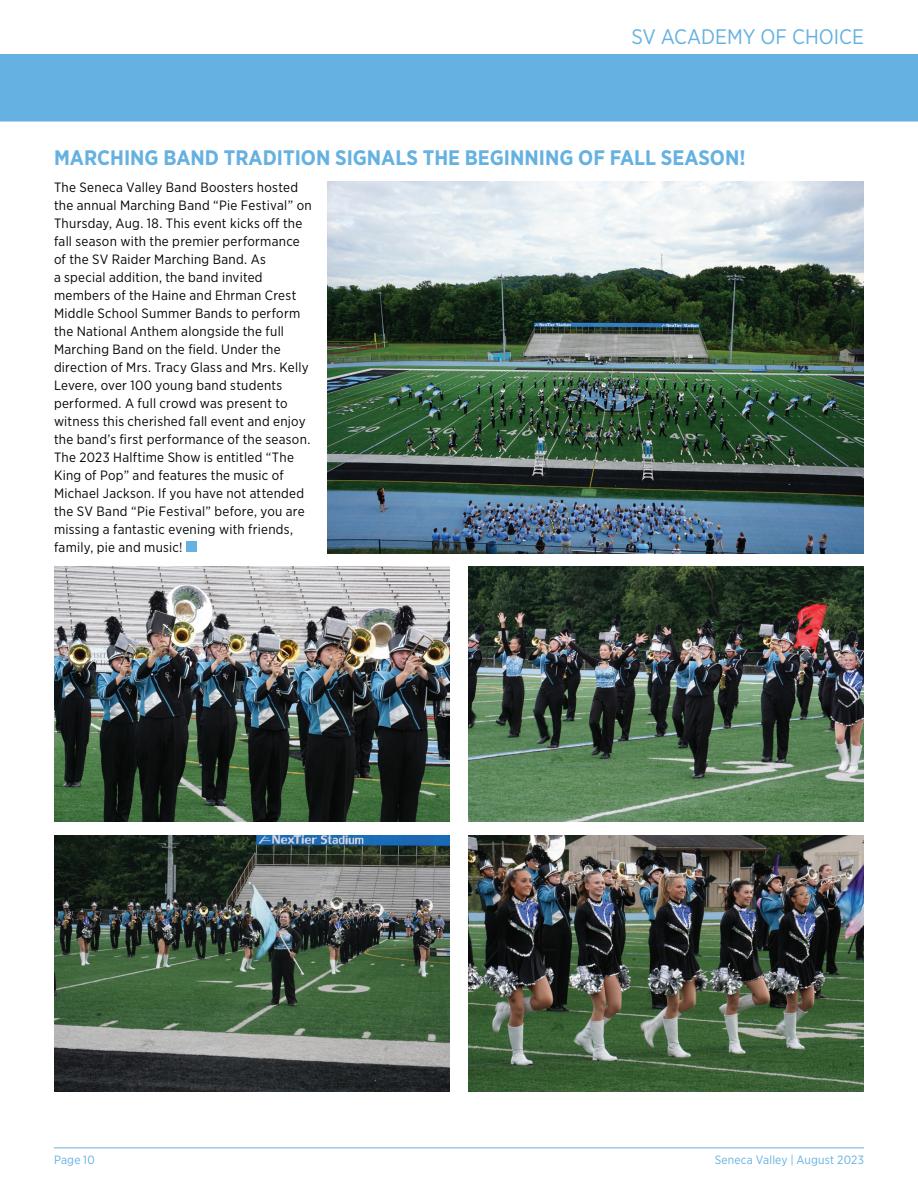
<style>
.page{position:relative;width:918px;height:1188px;background:#fff}
.page>*{position:absolute;margin:0;border:0;box-sizing:border-box;transform-origin:0 0}
.t1{font:700 21px "Gotham Narrow";color:#65b1e1}
.t2{font:21px "Gotham Narrow";color:#65b1e1}
.t3{font:13.5px/18px "Gotham Narrow";letter-spacing:.02em;color:#040503}
.t4{font:12px "Gotham Narrow";letter-spacing:.015em;color:#65b1e1}
</style>
<div class="page">
<hr style="left:54px;top:1148px;width:810px;height:1px;background:#65b1e1">
<div style="left:186px;top:541px;width:11px;height:11px;background:#65b1e1"></div>
<div style="left:0;top:54px;width:918px;height:68px;background:#65b1e1"></div>
<img style="left:328px;top:181px;width:536px;height:373px">
<img style="left:54px;top:835px;width:396px;height:257px">
<img style="left:54px;top:566px;width:396px;height:256px">
<img style="left:468px;top:835px;width:396px;height:257px">
<img style="left:468px;top:566px;width:396px;height:256px">
<h1 class="t2" style="left:632px;top:23px;width:234px">SV ACADEMY OF CHOICE</h1>
<h1 class="t1" style="left:54px;top:144px;width:693px">MARCHING BAND TRADITION SIGNALS THE BEGINNING OF FALL SEASON!</h1>
<p class="t3" style="left:54px;top:178px;width:259px">The Seneca Valley Band Boosters hosted the annual Marching Band “Pie Festival” on Thursday, Aug. 18. This event kicks off the fall season with the premier performance of the SV Raider Marching Band. As<br>a special addition, the band invited members of the Haine and Ehrman Crest Middle School Summer Bands to perform the National Anthem alongside the full Marching Band on the field. Under the direction of Mrs. Tracy Glass and Mrs. Kelly Levere, over 100 young band students performed. A full crowd was present to witness this cherished fall event and enjoy the band’s first performance of the season.<br>The 2023 Halftime Show is entitled “The King of Pop” and features the music of Michael Jackson. If you have not attended the SV Band “Pie Festival” before, you are missing a fantastic evening with friends, family, pie and music!</p>
<p class="t4" style="left:54px;top:1153px;width:42px">Page 10</p>
<p class="t4" style="left:715px;top:1153px;width:151px">Seneca Valley | August 2023</p>
</div>
